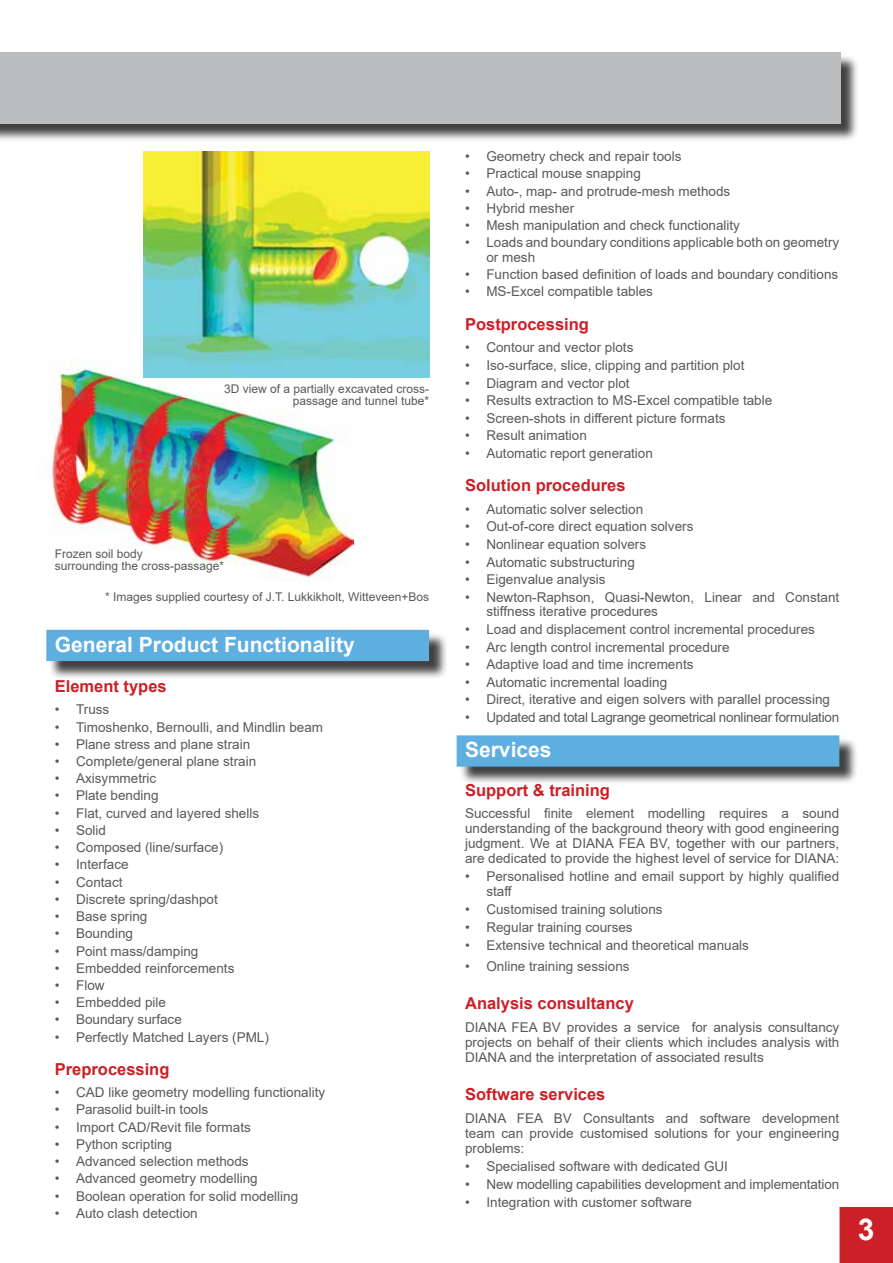
<style>
.page{position:relative;width:893px;height:1263px;background:#fff}
.page>*{position:absolute;margin:0;border:0;box-sizing:border-box;transform-origin:0 0}
.t1{font:700 30px "Arial";color:#fff}
.t2{font:700 21px "Arial";color:#fff}
.t3{font:700 16.5px "Arial";color:#cb2027}
.t4{font:13.5px/15px "Arial";color:#58595b;text-align:justify}
.t5{font:13.5px "Arial";letter-spacing:-.02em;color:#58595b}
.t6{font:12px/12px "Arial";color:#58595b;text-align:right}
</style>
<div class="page">
<div style="left:839px;top:1207px;width:54px;height:56px;background:#cb2027"></div>
<img style="left:52px;top:359px;width:302px;height:220px">
<img style="left:144px;top:151px;width:285px;height:226px">
<div style="left:49px;top:632px;width:399px;height:48px;background:#000;opacity:.75"></div>
<div style="left:46px;top:630px;width:383px;height:31px;background:#5eaee0"></div>
<div style="left:459px;top:738px;width:399px;height:47px;background:#000;opacity:.75"></div>
<div style="left:457px;top:735px;width:382px;height:32px;background:#5eaee0;border:2px solid #5eaee0"></div>
<div style="left:0;top:54px;width:859px;height:88px;background:#000;opacity:.75"></div>
<div style="left:0;top:52px;width:840px;height:71px;background:#babcbe"></div>
<p class="t6" style="left:224px;top:382px;width:206px">3D view of a partially excavated cross&shy;passage and tunnel tube*</p>
<p class="t6" style="left:55px;top:548px;width:171px;text-align:left">Frozen soil body<br>surrounding the cross-passage*</p>
<p class="t6" style="left:105px;top:591px;width:325px">* Images supplied courtesy of J.T. Lukkikholt, Witteveen+Bos</p>
<h2 class="t2" style="left:55px;top:629px;width:301px">General Product Functionality</h2>
<p class="t3" style="left:55px;top:675px;width:113px">Element types</p>
<p class="t4" style="left:55px;top:702px;width:56px">• Truss</p>
<p class="t4" style="left:55px;top:719px;width:270px">• Timoshenko, Bernoulli, and Mindlin beam</p>
<p class="t4" style="left:55px;top:736px;width:197px">• Plane stress and plane strain</p>
<p class="t4" style="left:55px;top:754px;width:203px">• Complete/general plane strain</p>
<p class="t4" style="left:55px;top:771px;width:103px">• Axisymmetric</p>
<p class="t4" style="left:55px;top:788px;width:105px">• Plate bending</p>
<p class="t4" style="left:55px;top:805px;width:206px">• Flat, curved and layered shells</p>
<p class="t4" style="left:55px;top:823px;width:53px">• Solid</p>
<p class="t4" style="left:55px;top:840px;width:170px">• Composed (line/surface)</p>
<p class="t4" style="left:55px;top:857px;width:75px">• Interface</p>
<p class="t4" style="left:55px;top:874px;width:69px">• Contact</p>
<p class="t4" style="left:55px;top:891px;width:165px">• Discrete spring/dashpot</p>
<p class="t4" style="left:55px;top:909px;width:94px">• Base spring</p>
<p class="t4" style="left:55px;top:926px;width:80px">• Bounding</p>
<p class="t4" style="left:55px;top:943px;width:145px">• Point mass/damping</p>
<p class="t4" style="left:55px;top:960px;width:181px">• Embedded reinforcements</p>
<p class="t4" style="left:55px;top:978px;width:51px">• Flow</p>
<p class="t4" style="left:55px;top:995px;width:113px">• Embedded pile</p>
<p class="t4" style="left:55px;top:1012px;width:129px">• Boundary surface</p>
<p class="t4" style="left:55px;top:1029px;width:216px">• Perfectly Matched Layers (PML)</p>
<p class="t3" style="left:55px;top:1058px;width:116px">Preprocessing</p>
<p class="t4" style="left:55px;top:1085px;width:272px">• CAD like geometry modelling functionality</p>
<p class="t4" style="left:55px;top:1102px;width:155px">• Parasolid built-in tools</p>
<p class="t4" style="left:55px;top:1119px;width:198px">• Import CAD/Revit file formats</p>
<p class="t4" style="left:55px;top:1136px;width:119px">• Python scripting</p>
<p class="t4" style="left:55px;top:1154px;width:195px">• Advanced selection methods</p>
<p class="t4" style="left:55px;top:1171px;width:204px">• Advanced geometry modelling</p>
<p class="t4" style="left:55px;top:1188px;width:245px">• Boolean operation for solid modelling</p>
<p class="t4" style="left:55px;top:1205px;width:144px">• Auto clash detection</p>
<p class="t4" style="left:465px;top:149px;width:218px">• Geometry check and repair tools</p>
<p class="t4" style="left:465px;top:166px;width:177px">• Practical mouse snapping</p>
<p class="t4" style="left:465px;top:183px;width:267px">• Auto-, map- and protrude-mesh methods</p>
<p class="t4" style="left:465px;top:201px;width:111px">• Hybrid mesher</p>
<p class="t4" style="left:465px;top:218px;width:276px">• Mesh manipulation and check functionality</p>
<p class="t4" style="left:486px;top:235px;width:354px;line-height:14.2px;text-indent:-21px">• Loads and boundary conditions applicable both on geometry or mesh</p>
<p class="t4" style="left:465px;top:266px;width:375px">• Function based definition of loads and boundary conditions</p>
<p class="t4" style="left:465px;top:284px;width:189px">• MS-Excel compatible tables</p>
<p class="t3" style="left:465px;top:312px;width:125px">Postprocessing</p>
<p class="t4" style="left:465px;top:340px;width:170px">• Contour and vector plots</p>
<p class="t4" style="left:465px;top:358px;width:281px">• Iso-surface, slice, clipping and partition plot</p>
<p class="t4" style="left:465px;top:375px;width:166px">• Diagram and vector plot</p>
<p class="t4" style="left:465px;top:393px;width:309px">• Results extraction to MS-Excel compatible table</p>
<p class="t4" style="left:465px;top:410px;width:262px">• Screen-shots in different picture formats</p>
<p class="t4" style="left:465px;top:428px;width:123px">• Result animation</p>
<p class="t4" style="left:465px;top:446px;width:189px">• Automatic report generation</p>
<p class="t3" style="left:465px;top:474px;width:162px">Solution procedures</p>
<p class="t4" style="left:465px;top:501px;width:180px">• Automatic solver selection</p>
<p class="t4" style="left:465px;top:519px;width:230px">• Out-of-core direct equation solvers</p>
<p class="t4" style="left:465px;top:537px;width:183px">• Nonlinear equation solvers</p>
<p class="t4" style="left:465px;top:554px;width:171px">• Automatic substructuring</p>
<p class="t4" style="left:465px;top:572px;width:142px">• Eigenvalue analysis</p>
<p class="t4" style="left:486px;top:590px;width:354px;line-height:14.5px;text-indent:-21px">• Newton-Raphson, Quasi-Newton, Linear and Constant stiffness iterative procedures</p>
<p class="t4" style="left:465px;top:622px;width:351px">• Load and displacement control incremental procedures</p>
<p class="t4" style="left:465px;top:639px;width:266px">• Arc length control incremental procedure</p>
<p class="t4" style="left:465px;top:657px;width:230px">• Adaptive load and time increments</p>
<p class="t4" style="left:465px;top:674px;width:204px">• Automatic incremental loading</p>
<p class="t4" style="left:465px;top:692px;width:366px">• Direct, iterative and eigen solvers with parallel processing</p>
<p class="t5" style="left:465px;top:708px;width:376px">• Updated and total Lagrange geometrical nonlinear formulation</p>
<h2 class="t2" style="left:465px;top:735px;width:88px">Services</h2>
<p class="t3" style="left:465px;top:778px;width:146px">Support &amp; training</p>
<p class="t4" style="left:465px;top:806px;width:376px">Successful finite element modelling requires a sound understanding of the background theory with good engineering judgment. We at DIANA FEA BV, together with our partners, are dedicated to provide the highest level of service for DIANA:</p>
<p class="t4" style="left:486px;top:869px;width:354px;text-indent:-21px">• Personalised hotline and email support by highly qualified staff</p>
<p class="t4" style="left:465px;top:902px;width:199px">• Customised training solutions</p>
<p class="t4" style="left:465px;top:920px;width:169px">• Regular training courses</p>
<p class="t4" style="left:465px;top:938px;width:285px">• Extensive technical and theoretical manuals</p>
<p class="t4" style="left:465px;top:959px;width:166px">• Online training sessions</p>
<p class="t3" style="left:465px;top:992px;width:170px">Analysis consultancy</p>
<p class="t4" style="left:465px;top:1020px;width:376px">DIANA FEA BV provides a service for analysis consultancy projects on behalf of their clients which includes analysis with DIANA and the interpretation of associated results</p>
<p class="t3" style="left:465px;top:1082px;width:142px">Software services</p>
<p class="t4" style="left:465px;top:1110px;width:376px">DIANA FEA BV Consultants and software development team can provide customised solutions for your engineering problems:</p>
<p class="t4" style="left:465px;top:1158px;width:264px">• Specialised software with dedicated GUI</p>
<p class="t4" style="left:465px;top:1176px;width:376px">• New modelling capabilities development and implementation</p>
<p class="t4" style="left:465px;top:1194px;width:228px">• Integration with customer software</p>
<h1 class="t1" style="left:858px;top:1208px;width:18px">3</h1>
</div>
